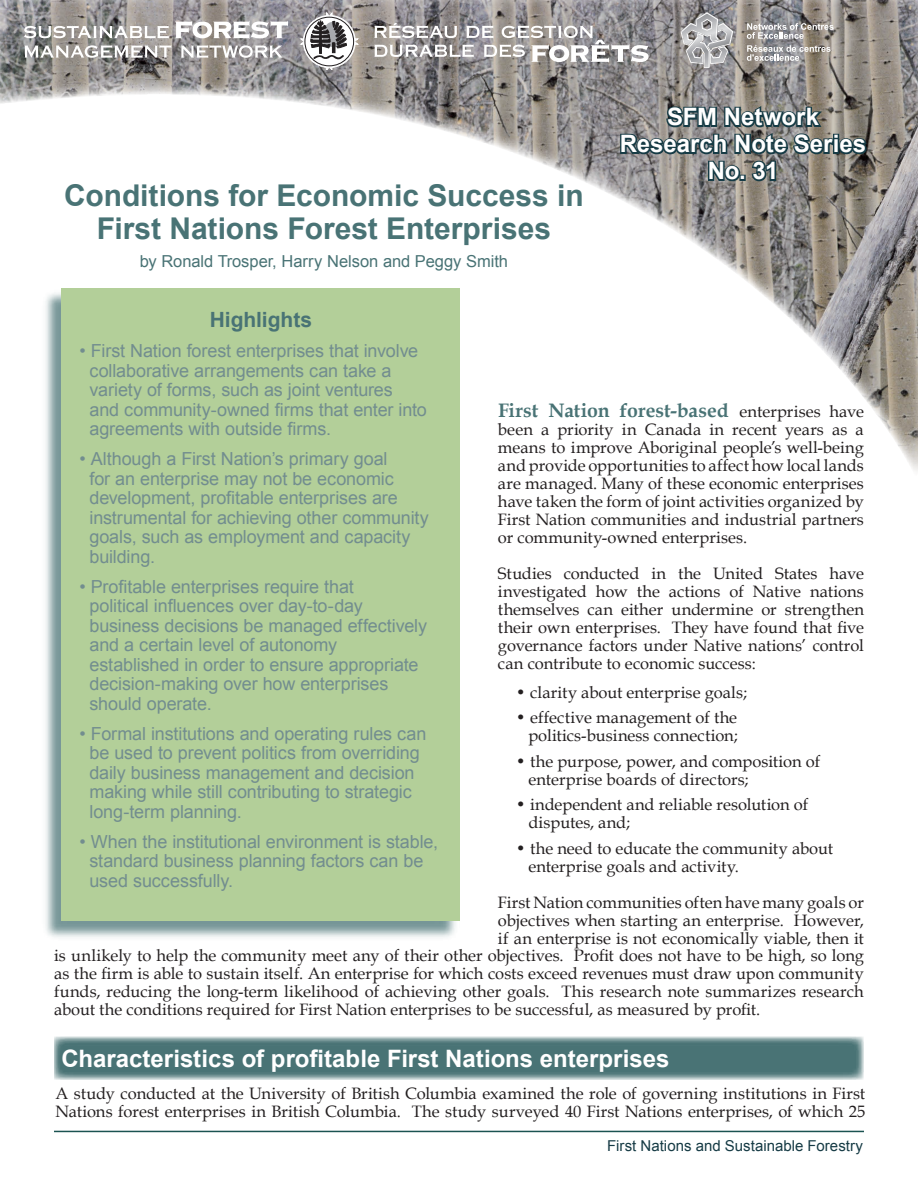
<style>
.page{position:relative;width:918px;height:1188px;background:#fff}
.page>*{position:absolute;margin:0;border:0;box-sizing:border-box;transform-origin:0 0}
.t1{font:700 30px/33px "Arial";color:#497375;text-align:center}
.t2{font:700 24px/27px "Arial";color:#fff;text-align:center}
.t3{font:700 21px "Arial";color:#497375}
.t4{font:700 19.5px "Book Antiqua";letter-spacing:-.005em;color:#497375}
.t5{font:18px/19.5px "Arial";letter-spacing:-.005em;color:#728d8f}
.t6{font:16.5px/18px "Book Antiqua";color:#231f20;text-align:justify}
.t7{font:16.5px "Arial";color:#497375}
.t8{font:15px "Arial";color:#163b45}
.s1{font-weight:400;font-size:16.5px;color:#231f20}
</style>
<div class="page">
<img style="left:0;top:0;width:918px;height:471px">
<hr style="left:54px;top:1131px;width:810px;height:1px;background:#1b5351">
<svg style="left:619px;top:84px;width:250px;height:100px;background:#6e7574"></svg>
<div style="left:41px;top:288px;width:419px;height:653px;background:#497375;opacity:.75"></div>
<div style="left:62px;top:288px;width:398px;height:633px;background:#b3cf99"></div>
<svg style="left:747px;top:23px;width:87px;height:16px"></svg>
<svg style="left:747px;top:45px;width:84px;height:16px"></svg>
<svg style="left:24px;top:26px;width:145px;height:12px"></svg>
<svg style="left:25px;top:45px;width:146px;height:13px"></svg>
<svg style="left:181px;top:45px;width:102px;height:13px"></svg>
<svg style="left:175px;top:21px;width:113px;height:18px"></svg>
<svg style="left:374px;top:23px;width:275px;height:40px"></svg>
<svg style="left:300px;top:13px;width:58px;height:57px"></svg>
<svg style="left:681px;top:12px;width:52px;height:56px;background:#aaa9ab"></svg>
<svg style="left:54px;top:1036px;width:810px;height:44px;background:#618587"></svg>
<h1 class="t1" style="left:64px;top:180px;width:521px">Conditions for Economic Success in<br>First Nations Forest Enterprises</h1>
<p class="t7" style="left:140px;top:251px;width:370px">by Ronald Trosper, Harry Nelson and Peggy Smith</p>
<h2 class="t2" style="left:620px;top:104px;width:248px">SFM Network<br>Research Note Series<br>No. 31</h2>
<p class="t3" style="left:210px;top:306px;width:104px">Highlights</p>
<p class="t5" style="left:90px;top:341px;width:339px;text-indent:-10px">• First Nation forest enterprises that involve collaborative arrangements can take a variety of forms, such as joint ventures and community-owned firms that enter into agreements with outside firms.</p>
<p class="t5" style="left:90px;top:449px;width:341px;text-indent:-10px">• Although a First Nation’s primary goal<br>for an enterprise may not be economic development, profitable enterprises are instrumental for achieving other community goals, such as employment and capacity building.</p>
<p class="t5" style="left:90px;top:577px;width:339px;text-indent:-10px">• Profitable enterprises require that<br>political influences over day-to-day business decisions be managed effectively and a certain level of autonomy established in order to ensure appropriate decision-making over how enterprises should operate.</p>
<p class="t5" style="left:90px;top:724px;width:338px;text-indent:-10px">• Formal institutions and operating rules can be used to prevent politics from overriding daily business management and decision making while still contributing to strategic long-term planning.</p>
<p class="t5" style="left:90px;top:832px;width:350px;text-indent:-10px">• When the institutional environment is stable, standard business planning factors can be used successfully.</p>
<p class="t4" style="left:498px;top:397px;width:368px">First Nation forest-based <span class="s1">enterprises have</span></p>
<p class="t6" style="left:498px;top:420px;width:367px">been a priority in Canada in recent years as a means to improve Aboriginal people’s well-being and provide opportunities to affect how local lands are managed. Many of these economic enterprises have taken the form of joint activities organized by First Nation communities and industrial partners or community-owned enterprises.</p>
<p class="t6" style="left:498px;top:564px;width:368px">Studies conducted in the United States have investigated how the actions of Native nations themselves can either undermine or strengthen their own enterprises. They have found that five governance factors under Native nations’ control can contribute to economic success:</p>
<p class="t6" style="left:516px;top:683px;width:233px">• clarity about enterprise goals;</p>
<p class="t6" style="left:516px;top:708px;width:223px;text-align:right">• effective management of the politics-business connection;</p>
<p class="t6" style="left:528px;top:752px;width:293px;text-indent:-12px">• the purpose, power, and composition of enterprise boards of directors;</p>
<p class="t6" style="left:528px;top:795px;width:281px;text-indent:-12px">• independent and reliable resolution of disputes, and;</p>
<p class="t6" style="left:528px;top:839px;width:306px;text-indent:-12px">• the need to educate the community about enterprise goals and activity.</p>
<p class="t6" style="left:498px;top:893px;width:368px">First Nation communities often have many goals or objectives when starting an enterprise. However, if an enterprise is not economically viable, then it</p>
<p class="t6" style="left:54px;top:947px;width:811px">is unlikely to help the community meet any of their other objectives. Profit does not have to be high, so long as the firm is able to sustain itself. An enterprise for which costs exceed revenues must draw upon community funds, reducing the long-term likelihood of achieving other goals. This research note summarizes research about the conditions required for First Nation enterprises to be successful, as measured by profit.</p>
<h2 class="t2" style="left:62px;top:1046px;width:610px">Characteristics of profitable First Nations enterprises</h2>
<p class="t6" style="left:56px;top:1085px;width:811px">A study conducted at the University of British Columbia examined the role of governing institutions in First<br>Nations forest enterprises in British Columbia. The study surveyed 40 First Nations enterprises, of which 25</p>
<p class="t8" style="left:607px;top:1136px;width:257px">First Nations and Sustainable Forestry</p>
</div>
